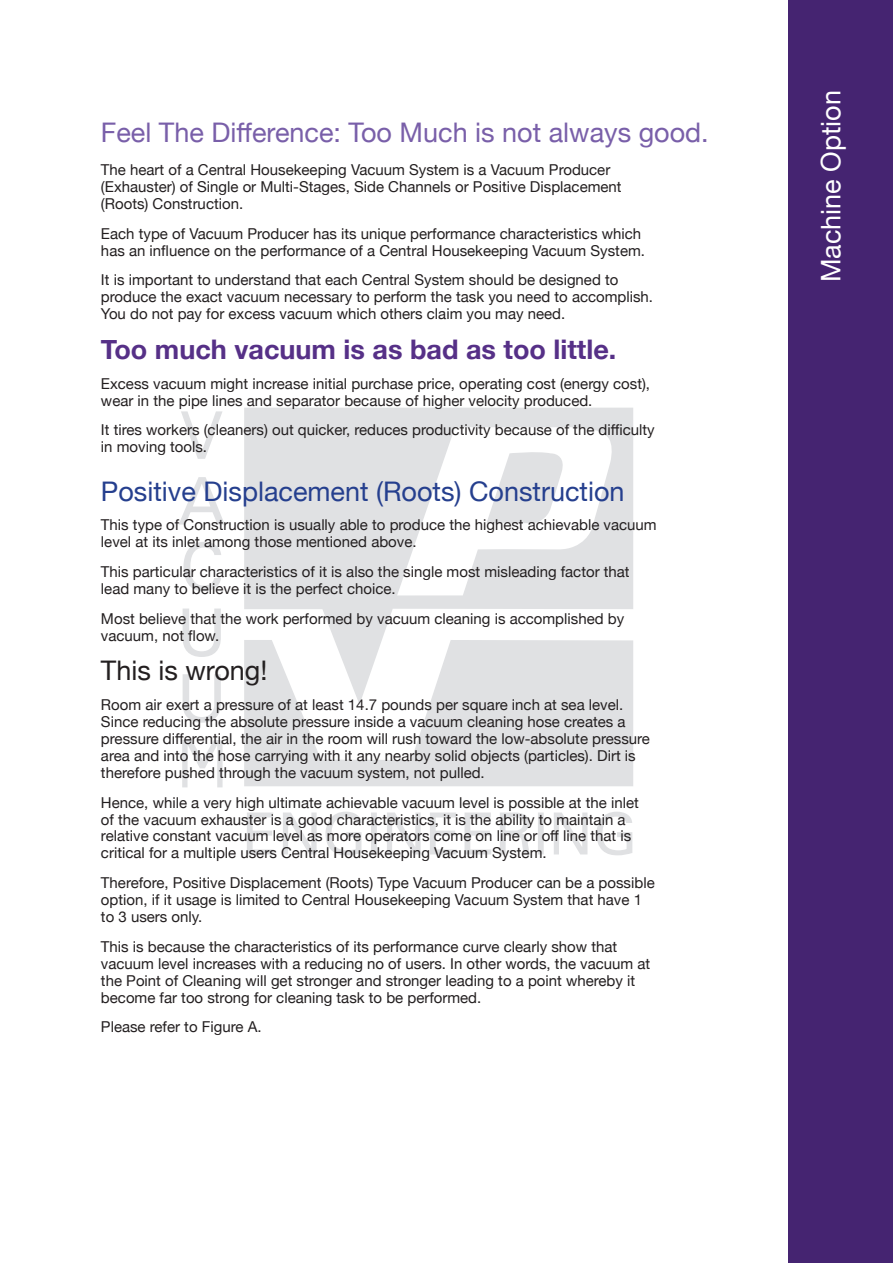
<style>
.page{position:relative;width:893px;height:1263px;background:#fff}
.page>*{position:absolute;margin:0;border:0;box-sizing:border-box;transform-origin:0 0}
.Captions{font:27px "Helvetica Neue";color:#795fa9}
.Captions-2{font:27px "Helvetica Neue";color:#253f8e}
.Captions-3{font:700 27px "Helvetica Neue";color:#563087}
.t1{font:27px "Helvetica Neue";color:#fff}
.Captions-4{font:27px "Helvetica Neue";color:#231f20}
.Captions-5{font:15px/17px "Helvetica Neue";color:#231f20}
</style>
<div class="page">
<svg style="left:179px;top:408px;width:454px;height:447px;fill:#e0e1e3"></svg>
<div style="left:789px;top:0;width:104px;height:1263px;background:#452471"></div>
<p class="Captions" style="left:101px;top:112px;width:609px">Feel The Difference: Too Much is not always good.</p>
<p class="Captions-5" style="left:101px;top:162px;width:522px">The heart of a Central Housekeeping Vacuum System is a Vacuum Producer (Exhauster) of Single or Multi-Stages, Side Channels or Positive Displacement (Roots) Construction.</p>
<p class="Captions-5" style="left:101px;top:226px;width:546px">Each type of Vacuum Producer has its unique performance characteristics which has an influence on the performance of a Central Housekeeping Vacuum System.</p>
<p class="Captions-5" style="left:101px;top:272px;width:554px">It is important to understand that each Central System should be designed to produce the exact vacuum necessary to perform the task you need to accomplish.<br>You do not pay for excess vacuum which others claim you may need.</p>
<p class="Captions-3" style="left:101px;top:328px;width:517px">Too much vacuum is as bad as too little.</p>
<p class="Captions-5" style="left:101px;top:376px;width:551px">Excess vacuum might increase initial purchase price, operating cost (energy cost), wear in the pipe lines and separator because of higher velocity produced.</p>
<p class="Captions-5" style="left:101px;top:422px;width:555px">It tires workers (cleaners) out quicker, reduces productivity because of the difficulty in moving tools.</p>
<p class="Captions-2" style="left:101px;top:471px;width:525px">Positive Displacement (Roots) Construction</p>
<p class="Captions-5" style="left:101px;top:517px;width:557px">This type of Construction is usually able to produce the highest achievable vacuum level at its inlet among those mentioned above.</p>
<p class="Captions-5" style="left:101px;top:564px;width:530px">This particular characteristics of it is also the single most misleading factor that lead many to believe it is the perfect choice.</p>
<p class="Captions-5" style="left:101px;top:611px;width:525px">Most believe that the work performed by vacuum cleaning is accomplished by vacuum, not flow.</p>
<p class="Captions-4" style="left:101px;top:651px;width:168px">This is wrong!</p>
<p class="Captions-5" style="left:101px;top:697px;width:551px">Room air exert a pressure of at least 14.7 pounds per square inch at sea level.<br>Since reducing the absolute pressure inside a vacuum cleaning hose creates a pressure differential, the air in the room will rush toward the low-absolute pressure area and into the hose carrying with it any nearby solid objects (particles). Dirt is therefore pushed through the vacuum system, not pulled.</p>
<p class="Captions-5" style="left:101px;top:795px;width:539px">Hence, while a very high ultimate achievable vacuum level is possible at the inlet of the vacuum exhauster is a good characteristics, it is the ability to maintain a relative constant vacuum level as more operators come on line or off line that is critical for a multiple users Central Housekeeping Vacuum System.</p>
<p class="Captions-5" style="left:101px;top:875px;width:555px">Therefore, Positive Displacement (Roots) Type Vacuum Producer can be a possible option, if it usage is limited to Central Housekeeping Vacuum System that have 1 to 3 users only.</p>
<p class="Captions-5" style="left:101px;top:939px;width:551px">This is because the characteristics of its performance curve clearly show that vacuum level increases with a reducing no of users. In other words, the vacuum at the Point of Cleaning will get stronger and stronger leading to a point whereby it become far too strong for cleaning task to be performed.</p>
<p class="Captions-5" style="left:101px;top:1019px;width:162px">Please refer to Figure A.</p>
<p class="t1" style="left:811px;top:282px;width:194px;rotate:-90deg">Machine Option</p>
</div>
